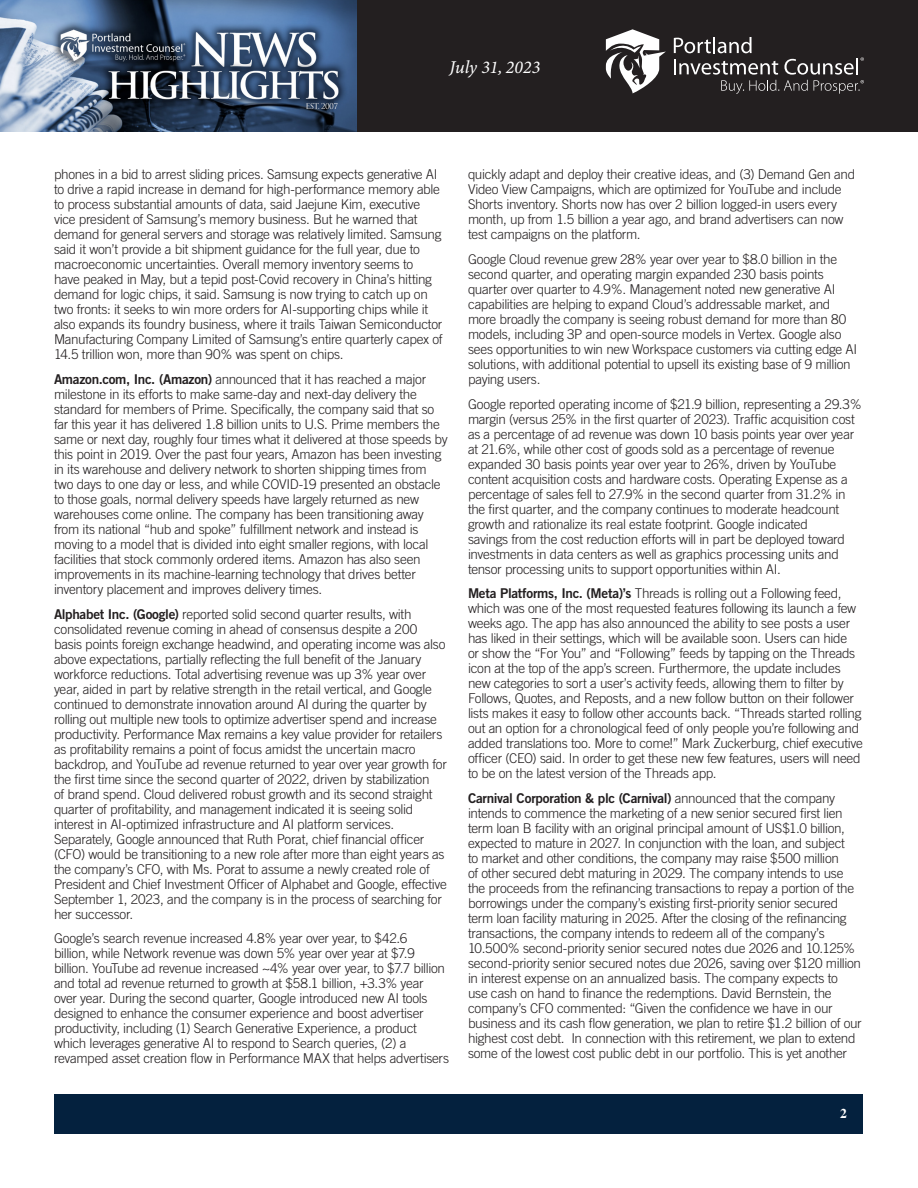
<style>
.page{position:relative;width:918px;height:1188px;background:#fff}
.page>*{position:absolute;margin:0;border:0;box-sizing:border-box;transform-origin:0 0}
.t1{font:italic 18px "Minion Variable Concept";color:#fff}
.Article_-_Body{font:300 13.5px/15px "Trade Gothic";letter-spacing:-.025em;color:#231f20}
.t2{font:700 13.5px "Times";color:#fff}
.s1{font-family:"Trade Gothic Bold Two";font-weight:400}
</style>
<div class="page">
<div style="left:356px;top:0;width:562px;height:132px;background:#231f20"></div>
<img style="left:0;top:0;width:356px;height:132px">
<svg style="left:674px;top:37px;width:190px;height:57px"></svg>
<svg style="left:606px;top:29px;width:60px;height:64px"></svg>
<div style="left:55px;top:1094px;width:808px;height:39px;background:#04213e"></div>
<h1 class="t1" style="left:450px;top:55px;width:92px">July 31, 2023</h1>
<p class="Article_-_Body" style="left:54px;top:167px;width:390px">phones in a bid to arrest sliding prices. Samsung expects generative AI to drive a rapid increase in demand for high-performance memory able to process substantial amounts of data, said Jaejune Kim, executive vice president of Samsung’s memory business. But he warned that demand for general servers and storage was relatively limited. Samsung said it won’t provide a bit shipment guidance for the full year, due to macroeconomic uncertainties. Overall memory inventory seems to have peaked in May, but a tepid post-Covid recovery in China’s hitting demand for logic chips, it said. Samsung is now trying to catch up on two fronts: it seeks to win more orders for AI-supporting chips while it also expands its foundry business, where it trails Taiwan Semiconductor Manufacturing Company Limited of Samsung’s entire quarterly capex of 14.5 trillion won, more than 90% was spent on chips.</p>
<p class="Article_-_Body" style="left:54px;top:371px;width:395px"><span class="s1">Amazon.com, Inc. (Amazon)</span> announced that it has reached a major milestone in its efforts to make same-day and next-day delivery the standard for members of Prime. Specifically, the company said that so far this year it has delivered 1.8 billion units to U.S. Prime members the same or next day, roughly four times what it delivered at those speeds by this point in 2019. Over the past four years, Amazon has been investing in its warehouse and delivery network to shorten shipping times from two days to one day or less, and while COVID-19 presented an obstacle to those goals, normal delivery speeds have largely returned as new warehouses come online. The company has been transitioning away from its national “hub and spoke” fulfillment network and instead is moving to a model that is divided into eight smaller regions, with local facilities that stock commonly ordered items. Amazon has also seen improvements in its machine-learning technology that drives better inventory placement and improves delivery times.</p>
<p class="Article_-_Body" style="left:54px;top:606px;width:395px"><span class="s1">Alphabet Inc. (Google)</span> reported solid second quarter results, with consolidated revenue coming in ahead of consensus despite a 200 basis points foreign exchange headwind, and operating income was also above expectations, partially reflecting the full benefit of the January workforce reductions. Total advertising revenue was up 3% year over year, aided in part by relative strength in the retail vertical, and Google continued to demonstrate innovation around AI during the quarter by rolling out multiple new tools to optimize advertiser spend and increase productivity. Performance Max remains a key value provider for retailers as profitability remains a point of focus amidst the uncertain macro backdrop, and YouTube ad revenue returned to year over year growth for the first time since the second quarter of 2022, driven by stabilization<br>of brand spend. Cloud delivered robust growth and its second straight quarter of profitability, and management indicated it is seeing solid interest in AI-optimized infrastructure and AI platform services.<br>Separately, Google announced that Ruth Porat, chief financial officer (CFO) would be transitioning to a new role after more than eight years as the company’s CFO, with Ms. Porat to assume a newly created role of President and Chief Investment Officer of Alphabet and Google, effective September 1, 2023, and the company is in the process of searching for her successor.</p>
<p class="Article_-_Body" style="left:54px;top:931px;width:397px">Google’s search revenue increased 4.8% year over year, to $42.6<br>billion, while Network revenue was down 5% year over year at $7.9 billion. YouTube ad revenue increased ~4% year over year, to $7.7 billion and total ad revenue returned to growth at $58.1 billion, +3.3% year over year. During the second quarter, Google introduced new AI tools designed to enhance the consumer experience and boost advertiser productivity, including (1) Search Generative Experience, a product which leverages generative AI to respond to Search queries, (2) a revamped asset creation flow in Performance MAX that helps advertisers</p>
<p class="Article_-_Body" style="left:468px;top:167px;width:389px">quickly adapt and deploy their creative ideas, and (3) Demand Gen and Video View Campaigns, which are optimized for YouTube and include Shorts inventory. Shorts now has over 2 billion logged-in users every month, up from 1.5 billion a year ago, and brand advertisers can now test campaigns on the platform.</p>
<p class="Article_-_Body" style="left:468px;top:251px;width:391px">Google Cloud revenue grew 28% year over year to $8.0 billion in the second quarter, and operating margin expanded 230 basis points quarter over quarter to 4.9%. Management noted new generative AI capabilities are helping to expand Cloud’s addressable market, and more broadly the company is seeing robust demand for more than 80 models, including 3P and open-source models in Vertex. Google also sees opportunities to win new Workspace customers via cutting edge AI solutions, with additional potential to upsell its existing base of 9 million paying users.</p>
<p class="Article_-_Body" style="left:468px;top:396px;width:395px">Google reported operating income of $21.9 billion, representing a 29.3% margin (versus 25% in the first quarter of 2023). Traffic acquisition cost as a percentage of ad revenue was down 10 basis points year over year at 21.6%, while other cost of goods sold as a percentage of revenue expanded 30 basis points year over year to 26%, driven by YouTube content acquisition costs and hardware costs. Operating Expense as a percentage of sales fell to 27.9% in the second quarter from 31.2% in the first quarter, and the company continues to moderate headcount growth and rationalize its real estate footprint. Google indicated<br>savings from the cost reduction efforts will in part be deployed toward investments in data centers as well as graphics processing units and tensor processing units to support opportunities within AI.</p>
<p class="Article_-_Body" style="left:468px;top:586px;width:397px"><span class="s1">Meta Platforms, Inc. (Meta)’s</span> Threads is rolling out a Following feed, which was one of the most requested features following its launch a few weeks ago. The app has also announced the ability to see posts a user has liked in their settings, which will be available soon. Users can hide<br>or show the “For You” and “Following” feeds by tapping on the Threads icon at the top of the app’s screen. Furthermore, the update includes new categories to sort a user’s activity feeds, allowing them to filter by Follows, Quotes, and Reposts, and a new follow button on their follower lists makes it easy to follow other accounts back. “Threads started rolling out an option for a chronological feed of only people you’re following and added translations too. More to come!” Mark Zuckerburg, chief executive officer (CEO) said. In order to get these new few features, users will need to be on the latest version of the Threads app.</p>
<p class="Article_-_Body" style="left:468px;top:791px;width:395px"><span class="s1">Carnival Corporation &amp; plc (Carnival)</span> announced that the company intends to commence the marketing of a new senior secured first lien term loan B facility with an original principal amount of US$1.0 billion, expected to mature in 2027. In conjunction with the loan, and subject<br>to market and other conditions, the company may raise $500 million<br>of other secured debt maturing in 2029. The company intends to use the proceeds from the refinancing transactions to repay a portion of the borrowings under the company’s existing first-priority senior secured term loan facility maturing in 2025. After the closing of the refinancing transactions, the company intends to redeem all of the company’s 10.500% second-priority senior secured notes due 2026 and 10.125% second-priority senior secured notes due 2026, saving over $120 million in interest expense on an annualized basis. The company expects to<br>use cash on hand to finance the redemptions. David Bernstein, the company’s CFO commented: “Given the confidence we have in our business and its cash flow generation, we plan to retire $1.2 billion of our highest cost debt. In connection with this retirement, we plan to extend some of the lowest cost public debt in our portfolio. This is yet another</p>
<p class="t2" style="left:840px;top:1100px;width:8px">2</p>
</div>
